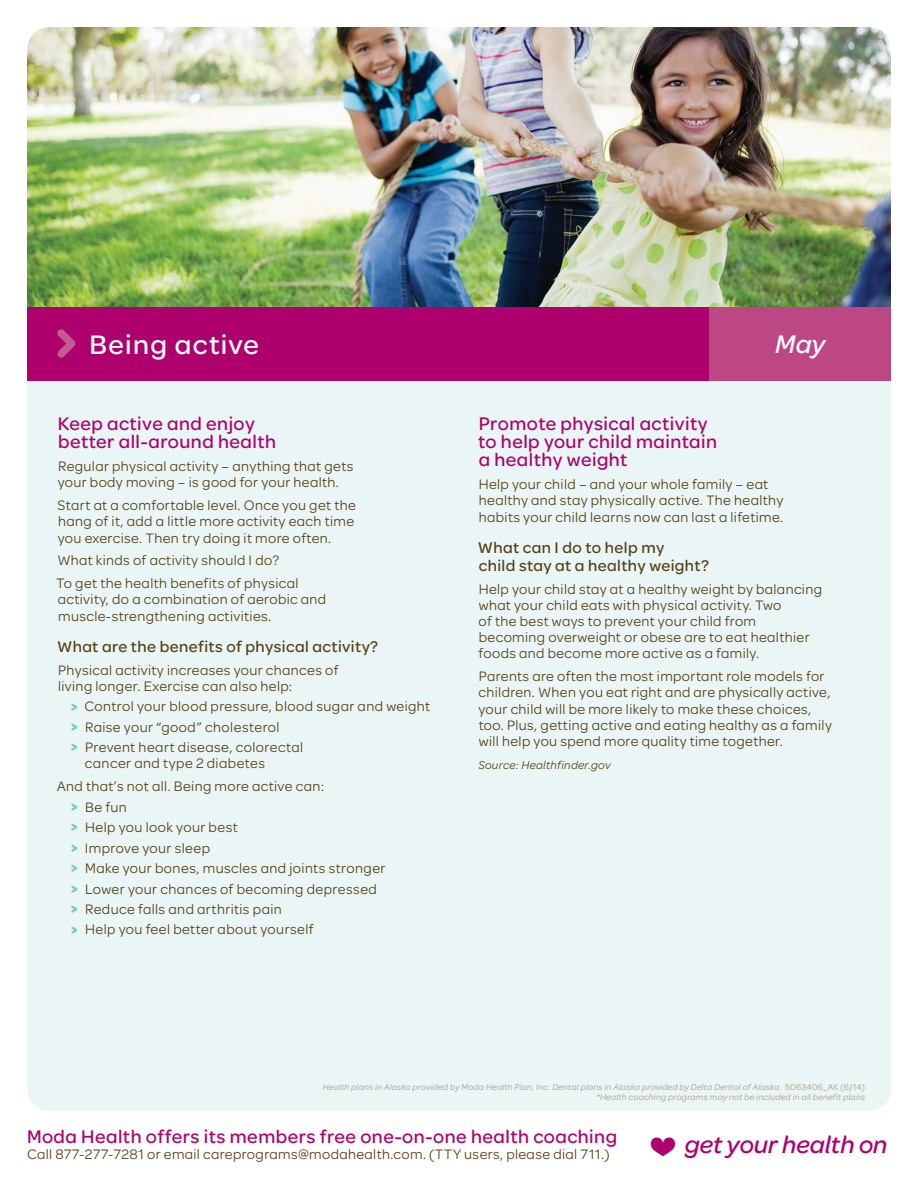
<style>
.page{position:relative;width:918px;height:1188px;background:#fff}
.page>*{position:absolute;margin:0;border:0;box-sizing:border-box;transform-origin:0 0}
.t1{font:28.5px "Omnes ODS Medium";letter-spacing:.045em;color:#fff}
.t2{font:italic 27px "Omnes ODS Medium";color:#fff}
.t3{font:italic 25.8px "Omnes ODS Medium";color:#af016e}
.t4{font:19.5px/18px "Omnes ODS Medium";letter-spacing:.025em;color:#af016e}
.t5{font:16.5px/18px "Omnes ODS Medium";letter-spacing:.025em;color:#564218}
.t6{font:14.7px/16.2px "Omnes ODS Regular";letter-spacing:.025em;color:#564218}
.t7{font:italic 12px "Omnes ODS Regular";letter-spacing:.025em;color:#564218}
.t8{font:italic 9px/10.8px "Omnes ODS Regular";letter-spacing:.025em;color:#aa9c83;text-align:right}
.s1{font-family:"Omnes ODS Bold";font-size:15px;color:#7acbc4}
.s2{font-style:normal}
.s3{font-style:normal;font-size:37.65px}
</style>
<div class="page">
<div style="left:27px;top:27px;width:864px;height:1084px;background:#eaf6f5;border-radius:23px"></div>
<img style="left:27px;top:27px;width:864px;height:280px">
<div style="left:27px;top:307px;width:864px;height:73px;background:#af016e"></div>
<svg style="left:57px;top:329px;width:18px;height:29px"></svg>
<div style="left:710px;top:307px;width:181px;height:73px;background:#bd4785"></div>
<h1 class="t1" style="left:90px;top:325px;width:171px">Being active</h1>
<h2 class="t2" style="left:775px;top:326px;width:51px">May</h2>
<h3 class="t4" style="left:58px;top:414px;width:220px">Keep active and enjoy better all-around health</h3>
<p class="t6" style="left:58px;top:457px;width:297px">Regular physical activity – anything that gets your body moving – is good for your health.</p>
<p class="t6" style="left:58px;top:496px;width:300px">Start at a comfortable level. Once you get the hang of it, add a little more activity each time you exercise. Then try doing it more often.</p>
<p class="t6" style="left:56px;top:548px;width:244px;line-height:22.8px">What kinds of activity should I do?<br>To get the health benefits of physical</p>
<p class="t6" style="left:58px;top:591px;width:270px">activity, do a combination of aerobic and muscle-strengthening activities.</p>
<p class="t5" style="left:57px;top:637px;width:323px">What are the benefits of physical activity?</p>
<p class="t6" style="left:58px;top:661px;width:282px">Physical activity increases your chances of living longer. Exercise can also help:</p>
<p class="t6" style="left:71px;top:696px;width:361px;line-height:20.4px"><span class="s1">&gt;</span> Control your blood pressure, blood sugar and weight <span class="s1">&gt;</span> Raise your “good” cholesterol<br><span class="s1">&gt;</span> Prevent heart disease, colorectal</p>
<p class="t6" style="left:57px;top:751px;width:269px;line-height:22.8px;text-indent:28px">cancer and type 2 diabetes<br>And that’s not all. Being more active can:</p>
<p class="t6" style="left:71px;top:796px;width:316px;line-height:20.4px"><span class="s1">&gt;</span> Be fun<br><span class="s1">&gt;</span> Help you look your best<br><span class="s1">&gt;</span> Improve your sleep<br><span class="s1">&gt;</span> Make your bones, muscles and joints stronger <span class="s1">&gt;</span> Lower your chances of becoming depressed <span class="s1">&gt;</span> Reduce falls and arthritis pain<br><span class="s1">&gt;</span> Help you feel better about yourself</p>
<h3 class="t4" style="left:478px;top:414px;width:240px">Promote physical activity to help your child maintain a healthy weight</h3>
<p class="t6" style="left:479px;top:475px;width:306px">Help your child – and your whole family – eat healthy and stay physically active. The healthy habits your child learns now can last a lifetime.</p>
<p class="t5" style="left:478px;top:538px;width:232px">What can I do to help my<br>child stay at a healthy weight?</p>
<p class="t6" style="left:479px;top:580px;width:345px">Help your child stay at a healthy weight by balancing what your child eats with physical activity. Two<br>of the best ways to prevent your child from becoming overweight or obese are to eat healthier foods and become more active as a family.</p>
<p class="t6" style="left:479px;top:667px;width:355px">Parents are often the most important role models for children. When you eat right and are physically active, your child will be more likely to make these choices, too. Plus, getting active and eating healthy as a family will help you spend more quality time together.</p>
<p class="t7" style="left:478px;top:757px;width:134px">Source: Healthfinder.gov</p>
<p class="t8" style="left:323px;top:1081px;width:544px">Health plans in Alaska provided by Moda Health Plan, Inc. Dental plans in Alaska provided by Delta Dental of Alaska. <span class="s2">5063406_AK (6/14) </span>*Health coaching programs may not be included in all benefit plans</p>
<h3 class="t4" style="left:27px;top:1126px;width:592px">Moda Health offers its members free one-on-one health coaching</h3>
<p class="t6" style="left:27px;top:1145px;width:584px">Call 877-277-7281 or email careprograms@modahealth.com. (TTY users, please dial 711.)</p>
<h3 class="t3" style="left:649px;top:1127px;width:240px"><span class="s3">♥</span> get your health on</h3>
</div>
